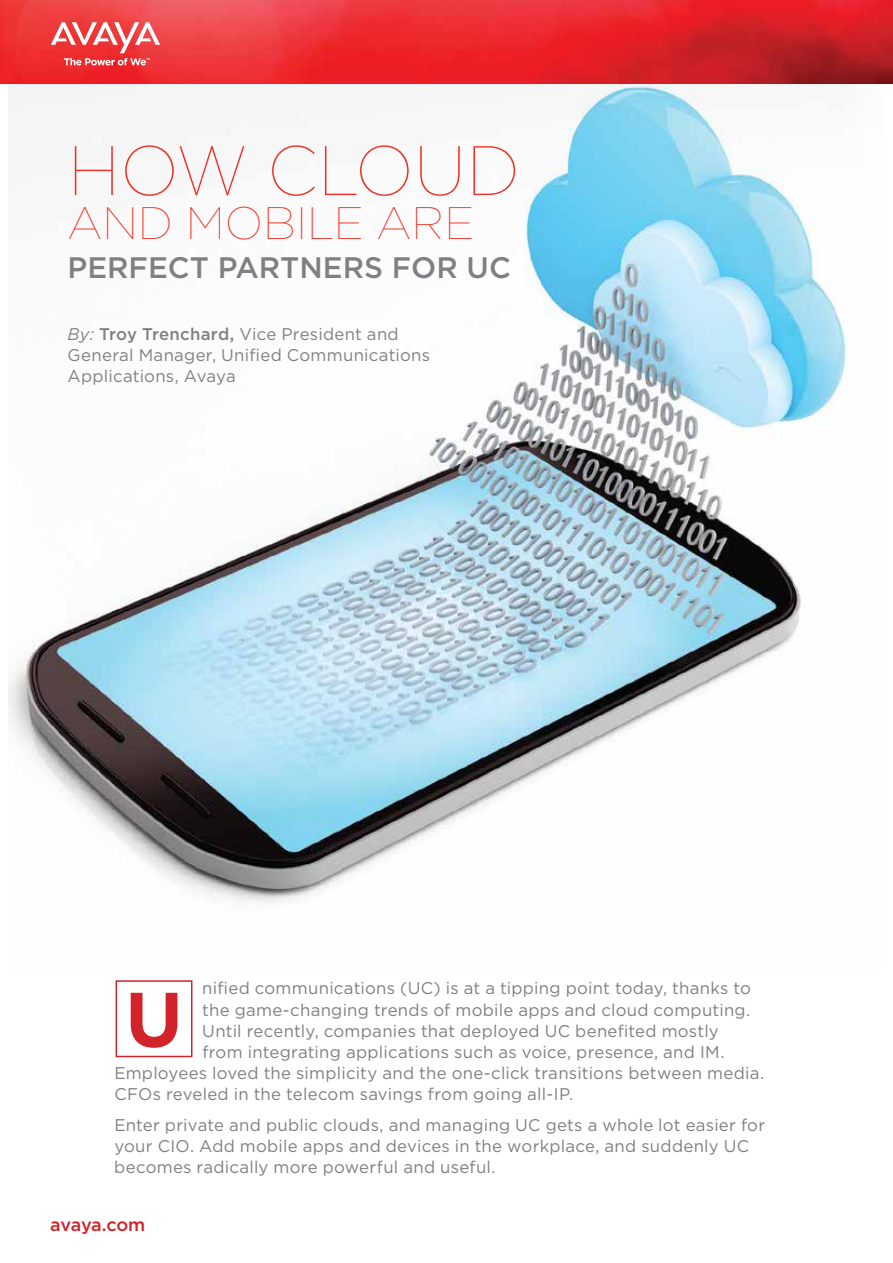
<style>
.page{position:relative;width:893px;height:1263px;background:#fff}
.page>*{position:absolute;margin:0;border:0;box-sizing:border-box;transform-origin:0 0}
.t1{font:700 77.4px "Gotham";color:#d2232a}
.t2{font:100 69.75px "Gotham";color:#ee3124}
.t3{font:100 45.45px "Gotham";color:#ee3124}
.t4{font:500 29.55px "Gotham";color:#7e8083}
.t5{font:500 18px "Gotham";letter-spacing:-.02em;color:#d2232a}
.t6{font:16.95px/21.1px "Gotham";letter-spacing:.015em;color:#7e8083}
.s1{font-style:italic}
.s2{font-weight:500}
</style>
<div class="page">
<img style="left:6px;top:83px;width:878px;height:820px">
<div style="left:116px;top:980px;width:76px;height:77px;border:2px solid #d2232a"></div>
<img style="left:0;top:0;width:893px;height:83px">
<svg style="left:51px;top:22px;width:109px;height:43px"></svg>
<h2 class="t2" style="left:68px;top:133px;width:454px">HOW CLOUD</h2>
<h3 class="t3" style="left:68px;top:199px;width:408px">AND MOBILE ARE</h3>
<h3 class="t4" style="left:68px;top:250px;width:445px">PERFECT PARTNERS FOR UC</h3>
<p class="t6" style="left:68px;top:323px;width:364px"><span class="s1">By:</span> <span class="s2">Troy Trenchard,</span> Vice President and<br>General Manager, Unified Communications<br>Applications, Avaya</p>
<p class="t6" style="left:202px;top:977px;width:550px">nified communications (UC) is at a tipping point today, thanks to</p>
<p class="t6" style="left:202px;top:999px;width:549px">the game-changing trends of mobile apps and cloud computing.</p>
<p class="t6" style="left:202px;top:1020px;width:518px">Until recently, companies that deployed UC benefited mostly</p>
<p class="t6" style="left:202px;top:1041px;width:524px">from integrating applications such as voice, presence, and IM.</p>
<p class="t6" style="left:114px;top:1062px;width:651px">Employees loved the simplicity and the one-click transitions between media.</p>
<p class="t6" style="left:114px;top:1083px;width:460px">CFOs reveled in the telecom savings from going all-IP.</p>
<p class="t6" style="left:114px;top:1114px;width:652px">Enter private and public clouds, and managing UC gets a whole lot easier for your CIO. Add mobile apps and devices in the workplace, and suddenly UC becomes radically more powerful and useful.</p>
<h1 class="t1" style="left:125px;top:975px;width:59px">U</h1>
<p class="t5" style="left:50px;top:1214px;width:97px">avaya.com</p>
</div>
